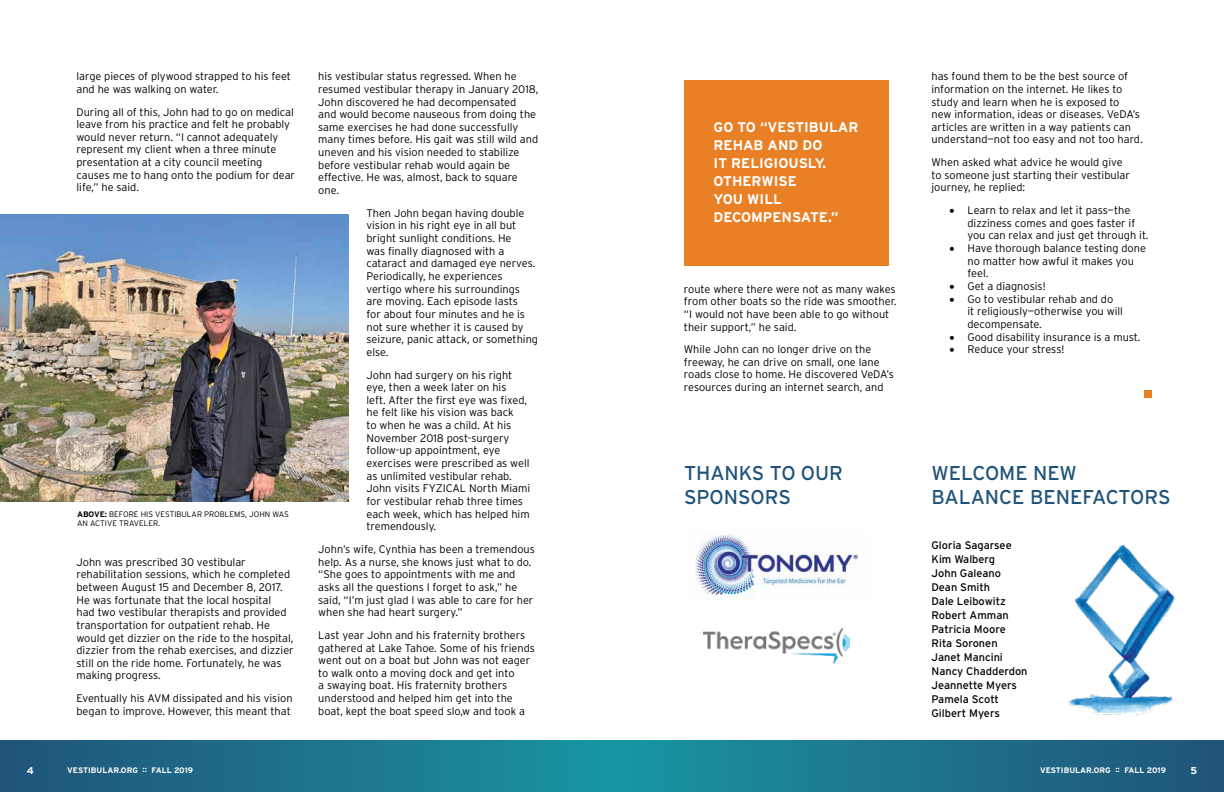
<style>
.page{position:relative;width:1224px;height:792px;background:#fff}
.page>*{position:absolute;margin:0;border:0;box-sizing:border-box;transform-origin:0 0}
.t1{font:20px/24px "Interstate";color:#1f5379}
.t2{font:700 14px/18px "Interstate";color:#fff}
.t3{font:300 11px/12.7px "Interstate";color:#000}
.t4{font:11px/14px "Interstate";color:#000}
.t5{font:700 10px "Interstate";color:#fff}
.t6{font:300 8px/9.6px "Interstate";color:#000}
.t7{font:700 8px "Interstate";color:#fff}
.s1{font-weight:700}
</style>
<div class="page">
<div style="left:0;top:740px;width:612px;height:52px;background:linear-gradient(to right,#215378,#1893a2)"></div>
<div style="left:612px;top:740px;width:612px;height:52px;background:linear-gradient(to right,#1894a3,#215379)"></div>
<div style="left:684px;top:81px;width:205px;height:185px;background:#ea8025"></div>
<img style="left:695px;top:535px;width:164px;height:64px">
<img style="left:703px;top:628px;width:146px;height:36px">
<img style="left:1068px;top:544px;width:108px;height:171px">
<div style="left:1144px;top:390px;width:8px;height:7px;background:#ea8025"></div>
<img style="left:0;top:215px;width:348px;height:286px">
<p class="t3" style="left:76px;top:70px;width:216px">large pieces of plywood strapped to his feet and he was walking on water.</p>
<p class="t3" style="left:76px;top:105px;width:220px">During all of this, John had to go on medical leave from his practice and felt he probably would never return. “I cannot adequately represent my client when a three minute presentation at a city council meeting causes me to hang onto the podium for dear life,” he said.</p>
<p class="t6" style="left:77px;top:509px;width:214px"><span class="s1">ABOVE:</span> BEFORE HIS VESTIBULAR PROBLEMS, JOHN WAS<br>AN ACTIVE TRAVELER.</p>
<p class="t3" style="left:76px;top:555px;width:219px">John was prescribed 30 vestibular rehabilitation sessions, which he completed between August 15 and December 8, 2017.<br>He was fortunate that the local hospital<br>had two vestibular therapists and provided transportation for outpatient rehab. He would get dizzier on the ride to the hospital, dizzier from the rehab exercises, and dizzier still on the ride home. Fortunately, he was making progress.</p>
<p class="t3" style="left:76px;top:692px;width:218px">Eventually his AVM dissipated and his vision began to improve. However, this meant that</p>
<p class="t3" style="left:318px;top:70px;width:222px">his vestibular status regressed. When he resumed vestibular therapy in January 2018, John discovered he had decompensated<br>and would become nauseous from doing the same exercises he had done successfully many times before. His gait was still wild and uneven and his vision needed to stabilize before vestibular rehab would again be effective. He was, almost, back to square one.</p>
<p class="t3" style="left:366px;top:206px;width:173px">Then John began having double vision in his right eye in all but bright sunlight conditions. He<br>was finally diagnosed with a cataract and damaged eye nerves.<br>Periodically, he experiences vertigo where his surroundings are moving. Each episode lasts<br>for about four minutes and he is not sure whether it is caused by seizure, panic attack, or something else.</p>
<p class="t3" style="left:366px;top:368px;width:165px">John had surgery on his right eye, then a week later on his<br>left. After the first eye was fixed, he felt like his vision was back<br>to when he was a child. At his<br>November 2018 post-surgery follow-up appointment, eye exercises were prescribed as well as unlimited vestibular rehab.<br>John visits FYZICAL North Miami for vestibular rehab three times each week, which has helped him tremendously.</p>
<p class="t3" style="left:318px;top:543px;width:218px">John’s wife, Cynthia has been a tremendous help. As a nurse, she knows just what to do. “She goes to appointments with me and asks all the questions I forget to ask,” he said, “I’m just glad I was able to care for her when she had heart surgery.”</p>
<p class="t3" style="left:318px;top:629px;width:218px">Last year John and his fraternity brothers gathered at Lake Tahoe. Some of his friends went out on a boat but John was not eager to walk onto a moving dock and get into<br>a swaying boat. His fraternity brothers understood and helped him get into the boat, kept the boat speed slo,w and took a</p>
<p class="t2" style="left:714px;top:118px;width:146px">GO TO “VESTIBULAR<br>REHAB AND DO<br>IT RELIGIOUSLY.<br>OTHERWISE<br>YOU WILL<br>DECOMPENSATE.”</p>
<p class="t3" style="left:684px;top:282px;width:214px">route where there were not as many wakes from other boats so the ride was smoother. “I would not have been able to go without their support,” he said.</p>
<p class="t3" style="left:684px;top:343px;width:211px">While John can no longer drive on the freeway, he can drive on small, one lane roads close to home. He discovered VeDA’s resources during an internet search, and</p>
<h1 class="t1" style="left:684px;top:461px;width:161px">THANKS TO OUR<br>SPONSORS</h1>
<p class="t3" style="left:931px;top:70px;width:213px">has found them to be the best source of information on the internet. He likes to study and learn when he is exposed to<br>new information, ideas or diseases. VeDA’s articles are written in a way patients can understand—not too easy and not too hard.</p>
<p class="t3" style="left:931px;top:156px;width:200px">When asked what advice he would give to someone just starting their vestibular journey, he replied:</p>
<p class="t3" style="left:967px;top:204px;width:183px;text-indent:-18px">• Learn to relax and let it pass—the dizziness comes and goes faster if you can relax and just get through it.</p>
<p class="t3" style="left:967px;top:242px;width:180px;text-indent:-18px">• Have thorough balance testing done no matter how awful it makes you feel.</p>
<p class="t3" style="left:949px;top:280px;width:98px">• Get a diagnosis!</p>
<p class="t3" style="left:967px;top:292px;width:157px;text-indent:-18px">• Go to vestibular rehab and do<br>it religiously—otherwise you will decompensate.</p>
<p class="t3" style="left:949px;top:330px;width:193px">• Good disability insurance is a must.</p>
<p class="t3" style="left:949px;top:343px;width:116px">• Reduce your stress!</p>
<h1 class="t1" style="left:932px;top:461px;width:241px">WELCOME NEW<br>BALANCE BENEFACTORS</h1>
<p class="t4" style="left:932px;top:538px;width:98px">Gloria Sagarsee<br>Kim Walberg<br>John Galeano<br>Dean Smith<br>Dale Leibowitz<br>Robert Amman<br>Patricia Moore<br>Rita Soronen<br>Janet Mancini<br>Nancy Chadderdon<br>Jeannette Myers<br>Pamela Scott<br>Gilbert Myers</p>
<p class="t5" style="left:27px;top:765px;width:8px">4</p>
<p class="t7" style="left:67px;top:766px;width:127px">VESTIBULAR.ORG :: FALL 2019</p>
<p class="t7" style="left:1040px;top:766px;width:127px">VESTIBULAR.ORG :: FALL 2019</p>
<p class="t5" style="left:1190px;top:765px;width:8px">5</p>
</div>
